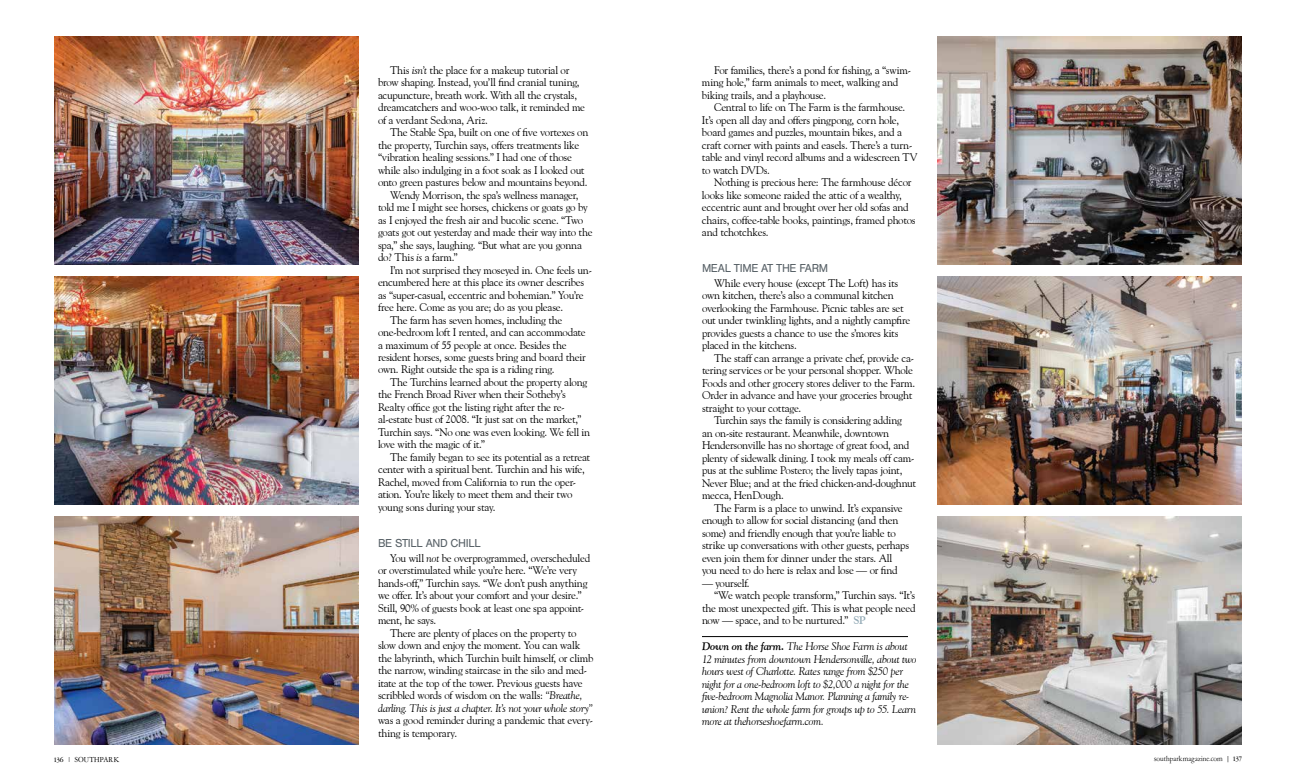
<style>
.page{position:relative;width:1296px;height:783px;background:#fff}
.page>*{position:absolute;margin:0;border:0;box-sizing:border-box;transform-origin:0 0}
.t1{font:12px "Sans Pro";letter-spacing:-.03em;color:#596268}
.t2{font:11px/12.5px "Goudy Old Style BT";letter-spacing:-.025em;color:#000}
.t3{font:italic 11px/12.5px "Goudy Old Style BT";letter-spacing:-.015em;color:#000}
.t4{font:11px "Goudy Old Style BT";letter-spacing:-.005em;color:#000}
.t5{font:7.5px "Amsterdamer Garamont Pro";letter-spacing:.02em;color:#000}
.s1{font-style:italic}
.s2{font-weight:700;color:#90a8b4}
.s3{font-weight:700}
.s4{font-size:6px}
</style>
<div class="page">
<hr style="left:702px;top:636px;width:206px;height:1px;background:#000">
<img style="left:937px;top:36px;width:305px;height:229px">
<img style="left:54px;top:36px;width:305px;height:229px">
<img style="left:937px;top:276px;width:305px;height:229px">
<img style="left:54px;top:276px;width:305px;height:229px">
<img style="left:937px;top:516px;width:305px;height:229px">
<img style="left:54px;top:516px;width:305px;height:229px">
<p class="t2" style="left:378px;top:63px;width:209px;text-indent:12px">This <span class="s1">isn’t</span> the place for a makeup tutorial or brow shaping. Instead, you’ll find cranial tuning, acupuncture, breath work. With all the crystals, dreamcatchers and woo-woo talk, it reminded me of a verdant Sedona, Ariz.</p>
<p class="t2" style="left:390px;top:126px;width:200px">The Stable Spa, built on one of five vortexes on</p>
<p class="t2" style="left:378px;top:138px;width:203px">the property, Turchin says, offers treatments like</p>
<p class="t2" style="left:378px;top:151px;width:196px">“vibration healing sessions.” I had one of those</p>
<p class="t2" style="left:378px;top:163px;width:208px">while also indulging in a foot soak as I looked out</p>
<p class="t2" style="left:378px;top:176px;width:211px">onto green pastures below and mountains beyond.</p>
<p class="t2" style="left:390px;top:188px;width:190px">Wendy Morrison, the spa’s wellness manager,</p>
<p class="t2" style="left:378px;top:201px;width:211px">told me I might see horses, chickens or goats go by</p>
<p class="t2" style="left:378px;top:213px;width:207px">as I enjoyed the fresh air and bucolic scene. “Two</p>
<p class="t2" style="left:378px;top:226px;width:216px">goats got out yesterday and made their way into the</p>
<p class="t2" style="left:378px;top:238px;width:206px">spa,” she says, laughing. “But what are you gonna</p>
<p class="t4" style="left:378px;top:250px;width:81px">do? This <span class="s1">is</span> a farm.”</p>
<p class="t2" style="left:390px;top:263px;width:204px">I’m not surprised they moseyed in. One feels un-</p>
<p class="t2" style="left:378px;top:276px;width:208px">encumbered here at this place its owner describes</p>
<p class="t2" style="left:378px;top:288px;width:207px">as “super-casual, eccentric and bohemian.” You’re</p>
<p class="t2" style="left:378px;top:301px;width:187px">free here. Come as you are; do as you please.</p>
<p class="t2" style="left:390px;top:313px;width:174px">The farm has seven homes, including the</p>
<p class="t2" style="left:378px;top:326px;width:209px">one-bedroom loft I rented, and can accommodate</p>
<p class="t2" style="left:378px;top:338px;width:190px">a maximum of 55 people at once. Besides the</p>
<p class="t2" style="left:378px;top:351px;width:209px">resident horses, some guests bring and board their</p>
<p class="t2" style="left:378px;top:363px;width:178px">own. Right outside the spa is a riding ring.</p>
<p class="t2" style="left:390px;top:376px;width:199px">The Turchins learned about the property along</p>
<p class="t2" style="left:378px;top:388px;width:189px">the French Broad River when their Sotheby’s</p>
<p class="t2" style="left:378px;top:401px;width:188px">Realty office got the listing right after the re-</p>
<p class="t2" style="left:378px;top:413px;width:205px">al-estate bust of 2008. “It just sat on the market,”</p>
<p class="t2" style="left:378px;top:426px;width:214px">Turchin says. “No one was even looking. We fell in</p>
<p class="t2" style="left:378px;top:438px;width:109px">love with the magic of it.”</p>
<p class="t2" style="left:390px;top:451px;width:202px">The family began to see its potential as a retreat</p>
<p class="t2" style="left:378px;top:463px;width:208px">center with a spiritual bent. Turchin and his wife,</p>
<p class="t2" style="left:378px;top:476px;width:200px">Rachel, moved from California to run the oper-</p>
<p class="t2" style="left:378px;top:488px;width:196px">ation. You’re likely to meet them and their two</p>
<p class="t2" style="left:378px;top:501px;width:119px">young sons during your stay.</p>
<p class="t1" style="left:378px;top:536px;width:104px">BE STILL AND CHILL</p>
<p class="t2" style="left:378px;top:552px;width:214px;text-indent:12px">You will <span class="s1">not</span> be overprogrammed, overscheduled or overstimulated while you’re here. “We’re very hands-off,” Turchin says. “We don’t push anything we offer. It’s about your comfort and your desire.” Still, 90% of guests book at least one spa appoint&shy;ment, he says.</p>
<p class="t2" style="left:378px;top:627px;width:217px;text-indent:12px">There are plenty of places on the property to slow down and enjoy the moment. You can walk the labyrinth, which Turchin built himself, or climb the narrow, winding staircase in the silo and med&shy;itate at the top of the tower. Previous guests have scribbled words of wisdom on the walls: <span class="s1">“Breathe, darling. This is just a chapter. It’s not your whole story”</span></p>
<p class="t2" style="left:378px;top:714px;width:217px">was a good reminder during a pandemic that every&shy;thing is temporary.</p>
<p class="t2" style="left:702px;top:63px;width:211px;text-indent:12px">For families, there’s a pond for fishing, a “swim&shy;ming hole,” farm animals to meet, walking and biking trails, and a playhouse.</p>
<p class="t2" style="left:702px;top:101px;width:217px;text-indent:12px">Central to life on The Farm is the farmhouse.<br>It’s open all day and offers pingpong, corn hole, board games and puzzles, mountain bikes, and a craft corner with paints and easels. There’s a turn&shy;table and vinyl record albums and a widescreen TV to watch DVDs.</p>
<p class="t2" style="left:702px;top:176px;width:215px;text-indent:12px">Nothing is precious here: The farmhouse décor looks like someone raided the attic of a wealthy, eccentric aunt and brought over her old sofas and chairs, coffee-table books, paintings, framed photos and tchotchkes.</p>
<p class="t1" style="left:702px;top:261px;width:128px">MEAL TIME AT THE FARM</p>
<p class="t2" style="left:702px;top:277px;width:210px;text-indent:12px">While every house (except The Loft) has its own kitchen, there’s also a communal kitchen overlooking the Farmhouse. Picnic tables are set out under twinkling lights, and a nightly campfire provides guests a chance to use the s’mores kits placed in the kitchens.</p>
<p class="t2" style="left:702px;top:352px;width:215px;text-indent:12px">The staff can arrange a private chef, provide ca&shy;tering services or be your personal shopper. Whole Foods and other grocery stores deliver to the Farm.<br>Order in advance and have your groceries brought straight to your cottage.</p>
<p class="t2" style="left:702px;top:414px;width:216px;text-indent:12px">Turchin says the family is considering adding<br>an on-site restaurant. Meanwhile, downtown Hendersonville has no shortage of great food, and plenty of sidewalk dining. I took my meals off cam&shy;pus at the sublime Postero; the lively tapas joint, Never Blue; and at the fried chicken-and-doughnut mecca, HenDough.</p>
<p class="t2" style="left:702px;top:502px;width:209px;text-indent:12px">The Farm is a place to unwind. It’s expansive enough to allow for social distancing (and then some) and friendly enough that you’re liable to strike up conversations with other guests, perhaps even join them for dinner under the stars. All you need to do here is relax and lose — or find</p>
<p class="t2" style="left:702px;top:576px;width:49px">— yourself.</p>
<p class="t2" style="left:714px;top:589px;width:203px">“We watch people transform,” Turchin says. “It’s</p>
<p class="t2" style="left:702px;top:601px;width:215px">the most unexpected gift. This is what people need</p>
<p class="t2" style="left:702px;top:614px;width:165px">now — space, and to be nurtured.” <span class="s2">SP</span></p>
<p class="t3" style="left:702px;top:640px;width:216px"><span class="s3">Down on the farm.</span> The Horse Shoe Farm is about 12 minutes from downtown Hendersonville, about two hours west of Charlotte. Rates range from $250 per night for a one-bedroom loft to $2,000 a night for the five-bedroom Magnolia Manor. Planning a family re&shy;union? Rent the whole farm for groups up to 55. Learn more at thehorseshoefarm.com.</p>
<p class="t5" style="left:54px;top:755px;width:67px"><span class="s3">136</span> <span class="s4">|</span> SOUTHPARK</p>
<p class="t5" style="left:1154px;top:754px;width:89px">southparkmagazine.com | <span class="s3">137</span></p>
</div>
